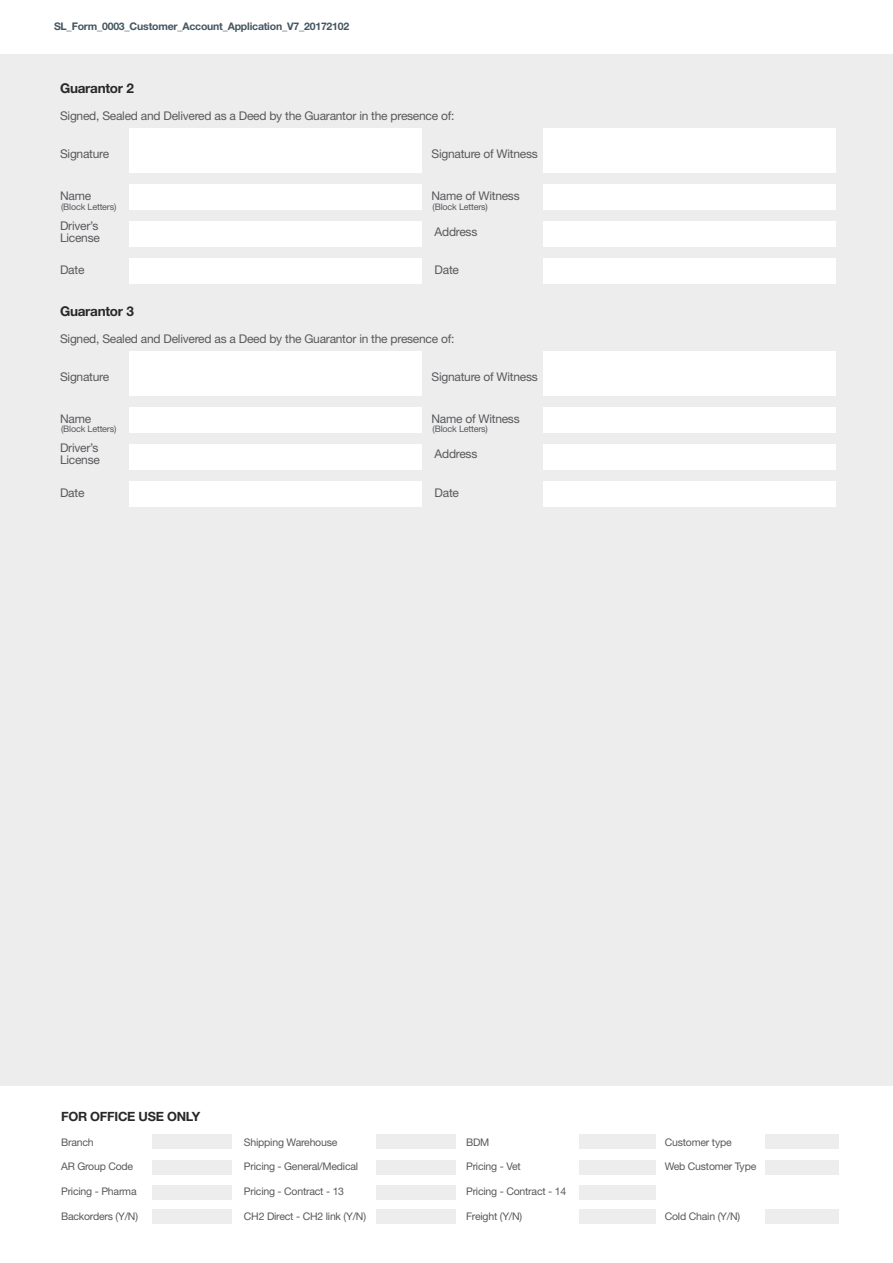
<style>
.page{position:relative;width:893px;height:1263px;background:#fff}
.page>*{position:absolute;margin:0;border:0;box-sizing:border-box;transform-origin:0 0}
.t1{font:700 13.5px "Helvetica Neue LT Std";letter-spacing:-.02em;color:#292829}
.t2{font:700 12.75px "Helvetica Neue LT Std";letter-spacing:-.02em;color:#292829}
.t3{font:12px/12px "Helvetica Neue LT Std";letter-spacing:-.02em;color:#58595b}
.t4{font:10.5px "Helvetica Neue LT Std";letter-spacing:-.02em;color:#58595b}
.t5{font:700 10.5px "Helvetica Neue LT Std";letter-spacing:-.02em;color:#455560}
.t6{font:9px "Helvetica Neue LT Std";letter-spacing:-.02em;color:#58595b}
</style>
<div class="page">
<div style="left:0;top:54px;width:893px;height:1031px;background:#ededee"></div>
<div style="left:153px;top:1134px;width:79px;height:15px;background:#ededee"></div>
<div style="left:376px;top:1134px;width:79px;height:15px;background:#ededee"></div>
<div style="left:579px;top:1134px;width:77px;height:15px;background:#ededee"></div>
<div style="left:765px;top:1134px;width:74px;height:15px;background:#ededee"></div>
<div style="left:765px;top:1160px;width:74px;height:15px;background:#ededee"></div>
<div style="left:153px;top:1160px;width:79px;height:15px;background:#ededee"></div>
<div style="left:376px;top:1160px;width:79px;height:15px;background:#ededee"></div>
<div style="left:579px;top:1160px;width:77px;height:15px;background:#ededee"></div>
<div style="left:153px;top:1185px;width:79px;height:14px;background:#ededee"></div>
<div style="left:376px;top:1185px;width:79px;height:14px;background:#ededee"></div>
<div style="left:579px;top:1185px;width:77px;height:14px;background:#ededee"></div>
<div style="left:153px;top:1209px;width:79px;height:15px;background:#ededee"></div>
<div style="left:376px;top:1209px;width:79px;height:15px;background:#ededee"></div>
<div style="left:579px;top:1209px;width:77px;height:15px;background:#ededee"></div>
<div style="left:765px;top:1209px;width:74px;height:15px;background:#ededee"></div>
<div style="left:129px;top:129px;width:293px;height:44px;background:#fff"></div>
<div style="left:543px;top:129px;width:292px;height:44px;background:#fff"></div>
<div style="left:129px;top:184px;width:293px;height:26px;background:#fff"></div>
<div style="left:543px;top:184px;width:292px;height:26px;background:#fff"></div>
<div style="left:129px;top:221px;width:293px;height:26px;background:#fff"></div>
<div style="left:129px;top:258px;width:293px;height:26px;background:#fff"></div>
<div style="left:543px;top:258px;width:292px;height:26px;background:#fff"></div>
<div style="left:543px;top:221px;width:292px;height:26px;background:#fff"></div>
<div style="left:129px;top:351px;width:293px;height:45px;background:#fff"></div>
<div style="left:543px;top:351px;width:292px;height:45px;background:#fff"></div>
<div style="left:129px;top:407px;width:293px;height:26px;background:#fff"></div>
<div style="left:543px;top:407px;width:292px;height:26px;background:#fff"></div>
<div style="left:129px;top:444px;width:293px;height:25px;background:#fff"></div>
<div style="left:129px;top:481px;width:293px;height:25px;background:#fff"></div>
<div style="left:543px;top:481px;width:292px;height:25px;background:#fff"></div>
<div style="left:543px;top:444px;width:292px;height:25px;background:#fff"></div>
<p class="t5" style="left:54px;top:19px;width:297px">SL_Form_0003_Customer_Account_Application_V7_20172102</p>
<p class="t1" style="left:60px;top:80px;width:75px">Guarantor 2</p>
<p class="t3" style="left:60px;top:110px;width:396px">Signed, Sealed and Delivered as a Deed by the Guarantor in the presence of:</p>
<p class="t3" style="left:60px;top:148px;width:51px">Signature</p>
<p class="t3" style="left:431px;top:148px;width:108px">Signature of Witness</p>
<p class="t3" style="left:60px;top:189px;width:33px">Name</p>
<p class="t3" style="left:431px;top:189px;width:90px">Name of Witness</p>
<p class="t3" style="left:60px;top:219px;width:41px">Driver’s<br>License</p>
<p class="t3" style="left:435px;top:225px;width:44px">Address</p>
<p class="t3" style="left:60px;top:263px;width:26px">Date</p>
<p class="t3" style="left:435px;top:263px;width:26px">Date</p>
<p class="t6" style="left:61px;top:201px;width:57px">(Block Letters)</p>
<p class="t6" style="left:433px;top:201px;width:57px">(Block Letters)</p>
<p class="t1" style="left:60px;top:303px;width:75px">Guarantor 3</p>
<p class="t3" style="left:60px;top:333px;width:396px">Signed, Sealed and Delivered as a Deed by the Guarantor in the presence of:</p>
<p class="t3" style="left:60px;top:370px;width:51px">Signature</p>
<p class="t3" style="left:431px;top:370px;width:108px">Signature of Witness</p>
<p class="t3" style="left:60px;top:412px;width:33px">Name</p>
<p class="t3" style="left:431px;top:412px;width:90px">Name of Witness</p>
<p class="t3" style="left:60px;top:442px;width:41px">Driver’s<br>License</p>
<p class="t3" style="left:435px;top:448px;width:44px">Address</p>
<p class="t3" style="left:60px;top:486px;width:26px">Date</p>
<p class="t3" style="left:435px;top:486px;width:26px">Date</p>
<p class="t6" style="left:61px;top:424px;width:57px">(Block Letters)</p>
<p class="t6" style="left:433px;top:424px;width:57px">(Block Letters)</p>
<p class="t2" style="left:61px;top:1109px;width:141px">FOR OFFICE USE ONLY</p>
<p class="t4" style="left:61px;top:1136px;width:34px">Branch</p>
<p class="t4" style="left:244px;top:1136px;width:95px">Shipping Warehouse</p>
<p class="t4" style="left:466px;top:1136px;width:25px">BDM</p>
<p class="t4" style="left:665px;top:1136px;width:68px">Customer type</p>
<p class="t4" style="left:61px;top:1160px;width:74px">AR Group Code</p>
<p class="t4" style="left:244px;top:1160px;width:116px">Pricing - General/Medical</p>
<p class="t4" style="left:466px;top:1160px;width:56px">Pricing - Vet</p>
<p class="t4" style="left:665px;top:1160px;width:93px">Web Customer Type</p>
<p class="t4" style="left:61px;top:1185px;width:77px">Pricing - Pharma</p>
<p class="t4" style="left:244px;top:1185px;width:102px">Pricing - Contract - 13</p>
<p class="t4" style="left:466px;top:1185px;width:102px">Pricing - Contract - 14</p>
<p class="t4" style="left:61px;top:1209px;width:78px">Backorders (Y/N)</p>
<p class="t4" style="left:244px;top:1209px;width:124px">CH2 Direct - CH2 link (Y/N)</p>
<p class="t4" style="left:466px;top:1209px;width:58px">Freight (Y/N)</p>
<p class="t4" style="left:665px;top:1209px;width:77px">Cold Chain (Y/N)</p>
</div>
